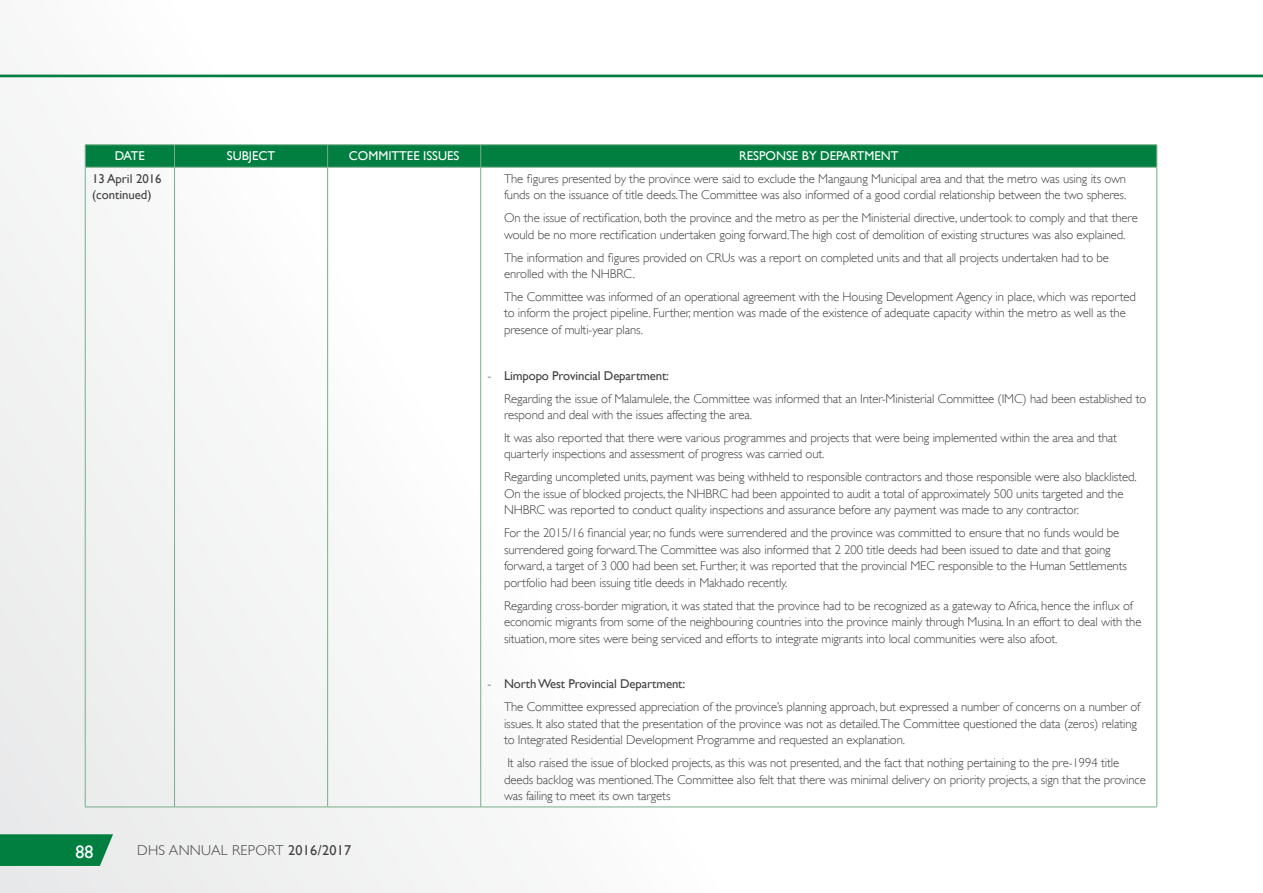
<style>
.page{position:relative;width:1263px;height:893px;background:#fff}
.page>*{position:absolute;margin:0;border:0;box-sizing:border-box;transform-origin:0 0}
.t1{font:18px "Gill Sans";color:#fff}
.t2{font:300 14.25px "Gill Sans";letter-spacing:.02em;color:#414042}
.t3{font:300 12.75px/16.5px "Gill Sans";letter-spacing:-.01em;color:#414042}
.t4{font:12.75px "Gill Sans";color:#fff}
.t5{font:12.75px/16.5px "Gill Sans";color:#414042}
.s1{font-weight:400}
</style>
<div class="page">
<div style="left:0;top:0;width:1263px;height:893px;background:linear-gradient(to right,#f3f3f4,#fff)"></div>
<svg style="left:0;top:834px;width:113px;height:32px;background:#0f864c"></svg>
<svg style="left:0;top:0;width:1263px;height:77px"></svg>
<hr style="left:85px;top:807px;width:90px;height:1px;background:#79ae8b">
<hr style="left:175px;top:807px;width:153px;height:1px;background:#79ae8b">
<hr style="left:328px;top:807px;width:153px;height:1px;background:#79ae8b">
<hr style="left:481px;top:807px;width:676px;height:1px;background:#79ae8b">
<svg style="left:85px;top:145px;width:1072px;height:22px;background:#038043"></svg>
<hr style="left:85px;top:167px;width:90px;height:1px;background:#79ae8b">
<hr style="left:175px;top:167px;width:153px;height:1px;background:#79ae8b">
<hr style="left:328px;top:167px;width:153px;height:1px;background:#79ae8b">
<hr style="left:481px;top:167px;width:676px;height:1px;background:#79ae8b">
<hr style="left:85px;top:167px;width:1px;height:640px;background:#79ae8b">
<hr style="left:174px;top:167px;width:1px;height:640px;background:#79ae8b">
<hr style="left:327px;top:167px;width:1px;height:640px;background:#79ae8b">
<hr style="left:480px;top:167px;width:1px;height:640px;background:#79ae8b">
<hr style="left:1156px;top:167px;width:1px;height:640px;background:#79ae8b">
<p class="t4" style="left:115px;top:149px;width:32px">DATE</p>
<p class="t4" style="left:227px;top:149px;width:50px">SUBJECT</p>
<p class="t4" style="left:349px;top:149px;width:112px">COMMITTEE ISSUES</p>
<p class="t4" style="left:739px;top:149px;width:161px">RESPONSE BY DEPARTMENT</p>
<p class="t5" style="left:92px;top:170px;width:71px">13 April 2016 (continued)</p>
<p class="t3" style="left:504px;top:170px;width:624px">The figures presented by the province were said to exclude the Mangaung Municipal area and that the metro was using its own funds on the issuance of title deeds.The Committee was also informed of a good cordial relationship between the two spheres.</p>
<p class="t3" style="left:504px;top:209px;width:635px">On the issue of rectification, both the province and the metro as per the Ministerial directive, undertook to comply and that there would be no more rectification undertaken going forward.The high cost of demolition of existing structures was also explained.</p>
<p class="t3" style="left:504px;top:249px;width:606px">The information and figures provided on CRUs was a report on completed units and that all projects undertaken had to be enrolled with the NHBRC.</p>
<p class="t3" style="left:504px;top:288px;width:633px">The Committee was informed of an operational agreement with the Housing Development Agency in place, which was reported to inform the project pipeline. Further, mention was made of the existence of adequate capacity within the metro as well as the presence of multi-year plans.</p>
<p class="t3" style="left:504px;top:363px;width:644px;line-height:22.8px;text-indent:-16px">- <span class="s1">Limpopo Provincial Department:<br></span>Regarding the issue of Malamulele, the Committee was informed that an Inter-Ministerial Committee (IMC) had been established to</p>
<p class="t3" style="left:504px;top:403px;width:614px;line-height:22.8px">respond and deal with the issues affecting the area.<br>It was also reported that there were various programmes and projects that were being implemented within the area and that</p>
<p class="t3" style="left:504px;top:442px;width:634px;line-height:22.8px">quarterly inspections and assessment of progress was carried out.<br>Regarding uncompleted units, payment was being withheld to responsible contractors and those responsible were also blacklisted.</p>
<p class="t3" style="left:504px;top:485px;width:621px">On the issue of blocked projects, the NHBRC had been appointed to audit a total of approximately 500 units targeted and the<br>NHBRC was reported to conduct quality inspections and assurance before any payment was made to any contractor.</p>
<p class="t3" style="left:504px;top:524px;width:624px">For the 2015/16 financial year, no funds were surrendered and the province was committed to ensure that no funds would be surrendered going forward.The Committee was also informed that 2 200 title deeds had been issued to date and that going forward, a target of 3 000 had been set. Further, it was reported that the provincial MEC responsible to the Human Settlements portfolio had been issuing title deeds in Makhado recently.</p>
<p class="t3" style="left:504px;top:596px;width:639px">Regarding cross-border migration, it was stated that the province had to be recognized as a gateway to Africa, hence the influx of economic migrants from some of the neighbouring countries into the province mainly through Musina. In an effort to deal with the situation, more sites were being serviced and efforts to integrate migrants into local communities were also afoot.</p>
<p class="t3" style="left:504px;top:672px;width:638px;line-height:22.8px;text-indent:-16px">- <span class="s1">North West Provincial Department:<br></span>The Committee expressed appreciation of the province’s planning approach, but expressed a number of concerns on a number of</p>
<p class="t3" style="left:504px;top:715px;width:634px">issues. It also stated that the presentation of the province was not as detailed.The Committee questioned the data (zeros) relating to Integrated Residential Development Programme and requested an explanation.</p>
<p class="t3" style="left:504px;top:754px;width:643px">It also raised the issue of blocked projects, as this was not presented, and the fact that nothing pertaining to the pre-1994 title deeds backlog was mentioned.The Committee also felt that there was minimal delivery on priority projects, a sign that the province was failing to meet its own targets</p>
<h1 class="t1" style="left:75px;top:841px;width:19px">88</h1>
<p class="t2" style="left:137px;top:839px;width:216px">DHS ANNUAL REPORT <span class="s1">2016/2017</span></p>
</div>
